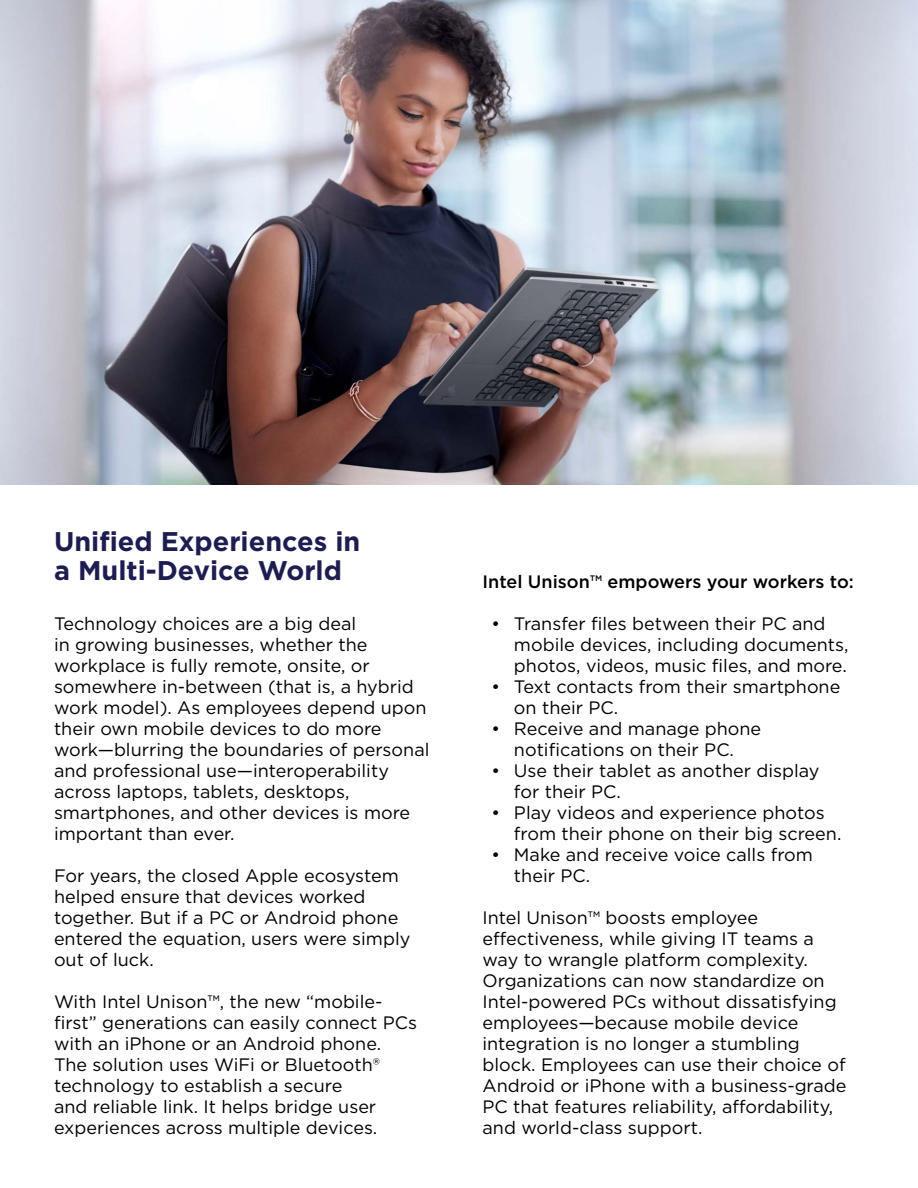
<style>
.page{position:relative;width:918px;height:1188px;background:#fff}
.page>*{position:absolute;margin:0;border:0;box-sizing:border-box;transform-origin:0 0}
.t1{font:700 27px/28.5px "Gotham";color:#1e1d50}
.t2{font:18px/21px "Gotham";color:#000}
.t3{font:500 18px "Gotham";color:#000}
</style>
<div class="page">
<img style="left:0;top:0;width:918px;height:484px">
<h1 class="t1" style="left:54px;top:527px;width:308px">Unified Experiences in a Multi-Device World</h1>
<p class="t2" style="left:54px;top:612px;width:377px">Technology choices are a big deal<br>in growing businesses, whether the workplace is fully remote, onsite, or somewhere in-between (that is, a hybrid work model). As employees depend upon their own mobile devices to do more work—blurring the boundaries of personal and professional use—interoperability across laptops, tablets, desktops, smartphones, and other devices is more important than ever.</p>
<p class="t2" style="left:54px;top:864px;width:358px">For years, the closed Apple ecosystem helped ensure that devices worked together. But if a PC or Android phone entered the equation, users were simply out of luck.</p>
<p class="t2" style="left:54px;top:990px;width:365px">With Intel Unison™, the new “mobile&shy;first” generations can easily connect PCs with an iPhone or an Android phone.<br>The solution uses WiFi or Bluetooth® technology to establish a secure<br>and reliable link. It helps bridge user experiences across multiple devices.</p>
<p class="t3" style="left:482px;top:570px;width:373px">Intel Unison™ empowers your workers to:</p>
<p class="t2" style="left:514px;top:613px;width:336px;text-indent:-22px">• Transfer files between their PC and mobile devices, including documents, photos, videos, music files, and more.</p>
<p class="t2" style="left:514px;top:676px;width:328px;text-indent:-22px">• Text contacts from their smartphone on their PC.</p>
<p class="t2" style="left:491px;top:718px;width:271px;text-align:center">• Receive and manage phone notifications on their PC.</p>
<p class="t2" style="left:514px;top:760px;width:307px;text-indent:-22px">• Use their tablet as another display for their PC.</p>
<p class="t2" style="left:514px;top:802px;width:329px;text-indent:-22px">• Play videos and experience photos from their phone on their big screen.</p>
<p class="t2" style="left:514px;top:844px;width:301px;text-indent:-22px">• Make and receive voice calls from their PC.</p>
<p class="t2" style="left:482px;top:907px;width:366px">Intel Unison™ boosts employee effectiveness, while giving IT teams a way to wrangle platform complexity.<br>Organizations can now standardize on Intel-powered PCs without dissatisfying employees—because mobile device integration is no longer a stumbling block. Employees can use their choice of Android or iPhone with a business-grade PC that features reliability, affordability, and world-class support.</p>
</div>
